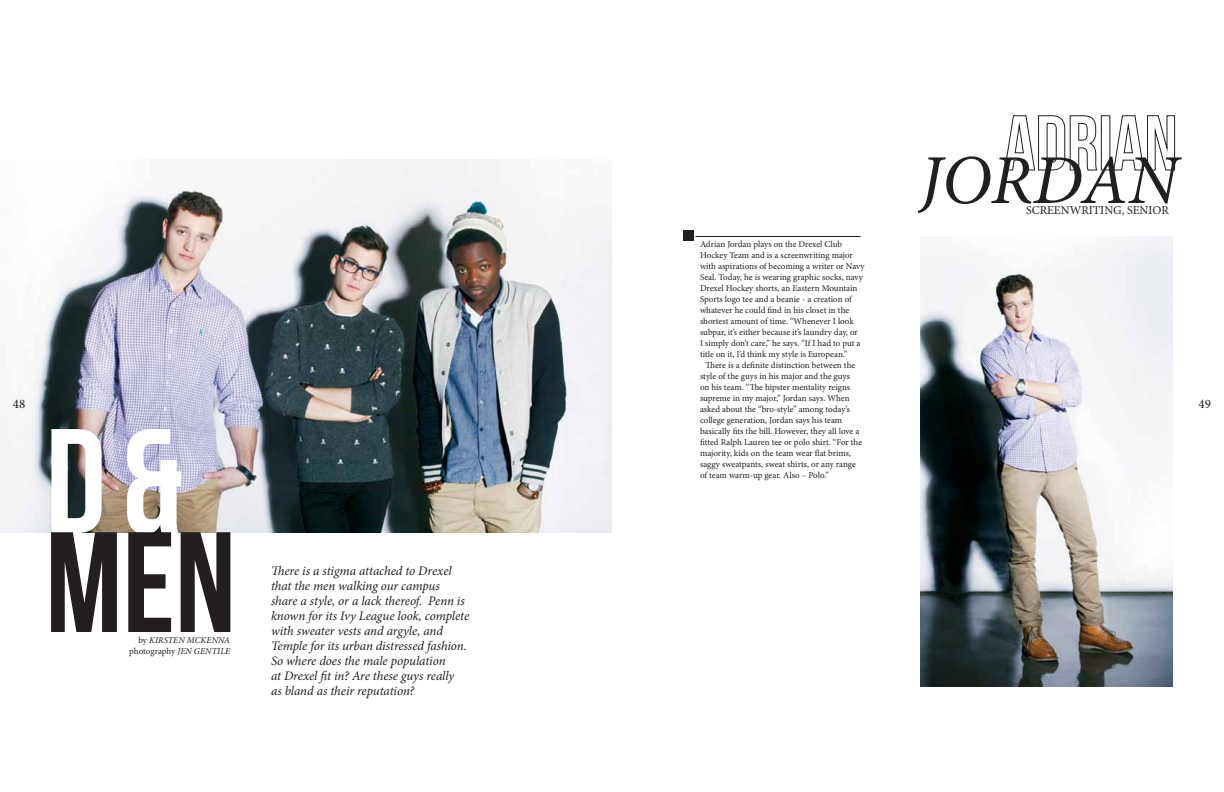
<style>
.page{position:relative;width:1224px;height:792px;background:#fff}
.page>*{position:absolute;margin:0;border:0;box-sizing:border-box;transform-origin:0 0}
.t1{font:148.5px "Bebas Neue";color:#fff}
.t2{font:142.6px "Bebas Neue";color:#231f20}
.t3{font:italic 70.2px "Minion Pro";color:#231f20}
.t4{font:italic 13px/15px "Minion Pro";letter-spacing:-.015em;color:#231f20}
.t5{font:13px "Minion Pro";color:#231f20}
.t6{font:12px "Minion Pro";color:#231f20}
.t7{font:9px/11px "Minion Pro";color:#231f20}
.t8{font:italic 9px/11px "Minion Pro";color:#231f20;text-align:right}
.s1{font-style:normal}
</style>
<div class="page">
<img style="left:0;top:159px;width:612px;height:374px">
<svg style="left:1004px;top:115px;width:94px;height:56px"></svg>
<div style="left:1101px;top:115px;width:9px;height:55px;border:1px solid #231f20"></div>
<svg style="left:1113px;top:115px;width:63px;height:56px"></svg>
<img style="left:920px;top:236px;width:253px;height:451px">
<hr style="left:696px;top:236px;width:164px;height:1px;background:#231f20">
<div style="left:684px;top:230px;width:10px;height:12px;background:#231f20"></div>
<h3 class="t5" style="left:13px;top:395px;width:14px">48</h3>
<h1 class="t1" style="left:46px;top:400px;width:138px">D&amp;</h1>
<h2 class="t2" style="left:46px;top:505px;width:192px">MEN</h2>
<p class="t8" style="left:138px;top:635px;width:17px"><span class="s1">by</span> KIRSTEN</p>
<p class="t8" style="left:129px;top:635px;width:73px">MCKENNA<br><span class="s1">photography</span> JEN GENTILE</p>
<p class="t4" style="left:271px;top:564px;width:200px">There is a stigma attached to Drexel that the men walking our campus share a style, or a lack thereof. Penn is known for its Ivy League look, complete with sweater vests and argyle, and Temple for its urban distressed fashion.<br>So where does the male population<br>at Drexel fit in? Are these guys really<br>as bland as their reputation?</p>
<p class="t7" style="left:700px;top:238px;width:166px">Adrian Jordan plays on the Drexel Club Hockey Team and is a screenwriting major with aspirations of becoming a writer or Navy Seal. Today, he is wearing graphic socks, navy Drexel Hockey shorts, an Eastern Mountain Sports logo tee and a beanie - a creation of whatever he could find in his closet in the shortest amount of time. “Whenever I look subpar, it’s either because it’s laundry day, or<br>I simply don’t care,” he says. “If I had to put a title on it, I’d think my style is European.”</p>
<p class="t7" style="left:700px;top:359px;width:164px;text-indent:5px">There is a definite distinction between the style of the guys in his major and the guys<br>on his team. “The hipster mentality reigns supreme in my major,” Jordan says. When asked about the “bro-style” among today’s college generation, Jordan says his team basically fits the bill. However, they all love a fitted Ralph Lauren tee or polo shirt. “For the majority, kids on the team wear flat brims, saggy sweatpants, sweat shirts, or any range of team warm-up gear. Also – Polo.”</p>
<h3 class="t3" style="left:920px;top:133px;width:71px">JORDAN</h3>
<h3 class="t6" style="left:1026px;top:202px;width:22px">SCREEN</h3>
<h3 class="t6" style="left:1070px;top:202px;width:20px">WRITING</h3>
<h3 class="t6" style="left:1122px;top:202px;width:20px">, SENIOR</h3>
<h3 class="t5" style="left:1199px;top:395px;width:14px">49</h3>
</div>
